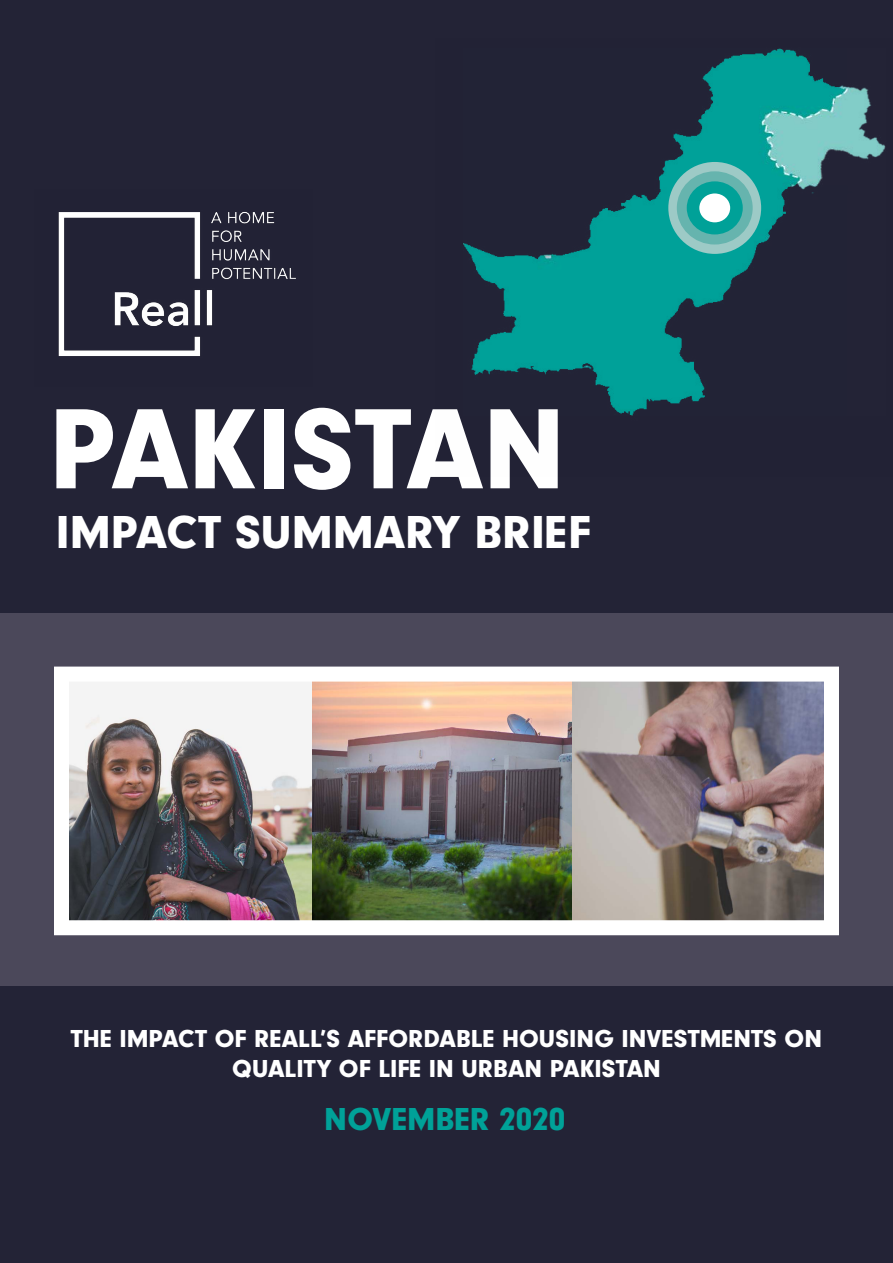
<style>
.page{position:relative;width:893px;height:1263px;background:#232336}
.page>*{position:absolute;margin:0;border:0;box-sizing:border-box;transform-origin:0 0}
.t1{font:900 118.5px "Neuzeit Gro";color:#fff}
.t2{font:900 48px "Neuzeit Gro";color:#fff}
.t3{font:900 33px "Neuzeit Gro";color:#00a198}
.t4{font:900 25.5px/30px "Neuzeit Gro";color:#fff;text-align:center}
</style>
<div class="page">
<img style="left:58px;top:212px;width:238px;height:144px">
<div style="left:0;top:613px;width:893px;height:372px;background:#4b485a"></div>
<img style="left:70px;top:682px;width:243px;height:237px">
<img style="left:313px;top:682px;width:510px;height:237px">
<img style="left:463px;top:48px;width:423px;height:368px">
<div style="left:668px;top:162px;width:93px;height:92px;background:#9dcac6;border-radius:50%"></div>
<div style="left:677px;top:171px;width:76px;height:73px;background:#66b4ae;border-radius:50%"></div>
<div style="left:687px;top:181px;width:56px;height:53px;background:#00a198;border-radius:50%"></div>
<div style="left:699px;top:193px;width:31px;height:29px;background:#fff;border-radius:50%"></div>
<div style="left:54px;top:666px;width:785px;height:269px;border:15px solid #fff"></div>
<h1 class="t1" style="left:49px;top:382px;width:518px">PAKISTAN</h1>
<h2 class="t2" style="left:56px;top:504px;width:536px">IMPACT SUMMARY BRIEF</h2>
<p class="t4" style="left:71px;top:1024px;width:753px">THE IMPACT OF REALL’S AFFORDABLE HOUSING INVESTMENTS ON<br>QUALITY OF LIFE IN URBAN PAKISTAN</p>
<p class="t3" style="left:324px;top:1100px;width:243px">NOVEMBER 2020</p>
</div>
